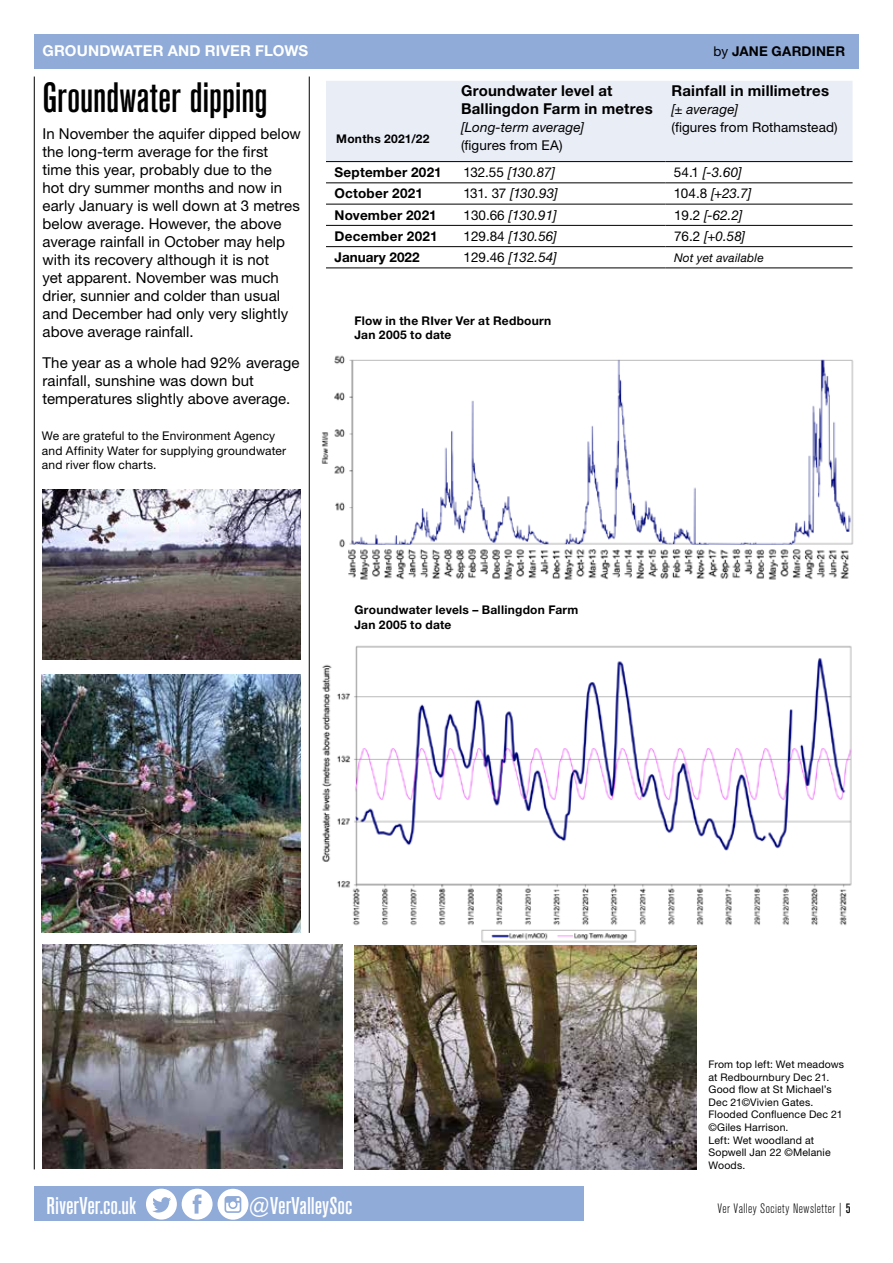
<style>
.page{position:relative;width:893px;height:1263px;background:#fff}
.page>*{position:absolute;margin:0;border:0;box-sizing:border-box;transform-origin:0 0}
.t1{font:500 condensed 42px "Akzidenz Grotesk BE";letter-spacing:-.005em;color:#000}
.t2{font:500 condensed 24px "Akzidenz Grotesk BE";color:#fff}
.t3{font:15px/18px "Helvetica Neue LT Pro";letter-spacing:.005em;color:#000}
.t4{font:700 15px/18px "Helvetica Neue LT Pro";letter-spacing:.015em;color:#000}
.t5{font:700 15px "Helvetica Neue LT Pro";letter-spacing:.01em;color:#fff}
.t6{font:italic 13.5px "Helvetica Neue LT Pro";color:#000}
.t7{font:700 13.5px "Helvetica Neue LT Pro";letter-spacing:.02em;color:#000}
.t8{font:13.5px "Helvetica Neue LT Pro";letter-spacing:.01em;color:#000}
.t9{font:300 condensed 13.5px "Akzidenz Grotesk BE";letter-spacing:.03em;color:#000}
.t10{font:700 13.5px "Helvetica Neue LT Pro";color:#000}
.t11{font:700 12px/14.4px "Helvetica Neue LT Pro";letter-spacing:.02em;color:#000}
.t12{font:12px/14.4px "Helvetica Neue LT Pro";letter-spacing:.01em;color:#000}
.t13{font:italic 12px "Helvetica Neue LT Pro";letter-spacing:.015em;color:#000}
.t14{font:10.5px/12.6px "Helvetica Neue LT Pro";letter-spacing:.02em;color:#000}
.s1{font-weight:400}
.s2{font-style:normal}
.s3{font-weight:500}
</style>
<div class="page">
<div style="left:34px;top:1187px;width:550px;height:34px;background:#90abd8"></div>
<div style="left:34px;top:34px;width:825px;height:34px;background:#90abd8"></div>
<hr style="left:34px;top:77px;width:1px;height:1092px;background:#000">
<hr style="left:309px;top:77px;width:1px;height:856px;background:#000">
<svg style="left:146px;top:1189px;width:102px;height:31px"></svg>
<div style="left:326px;top:81px;width:527px;height:80px;background:#e9edf6"></div>
<hr style="left:326px;top:161px;width:129px;height:1px;background:#000">
<hr style="left:455px;top:161px;width:210px;height:1px;background:#000">
<hr style="left:665px;top:161px;width:188px;height:1px;background:#000">
<hr style="left:326px;top:182px;width:129px;height:1px;background:#000">
<hr style="left:455px;top:182px;width:210px;height:1px;background:#000">
<hr style="left:665px;top:182px;width:188px;height:1px;background:#000">
<hr style="left:326px;top:204px;width:129px;height:1px;background:#000">
<hr style="left:455px;top:204px;width:210px;height:1px;background:#000">
<hr style="left:665px;top:204px;width:188px;height:1px;background:#000">
<hr style="left:326px;top:225px;width:129px;height:1px;background:#000">
<hr style="left:455px;top:225px;width:210px;height:1px;background:#000">
<hr style="left:665px;top:225px;width:188px;height:1px;background:#000">
<hr style="left:326px;top:246px;width:129px;height:1px;background:#000">
<hr style="left:455px;top:246px;width:210px;height:1px;background:#000">
<hr style="left:665px;top:246px;width:188px;height:1px;background:#000">
<hr style="left:326px;top:267px;width:129px;height:1px;background:#000">
<hr style="left:455px;top:267px;width:210px;height:1px;background:#000">
<hr style="left:665px;top:267px;width:188px;height:1px;background:#000">
<img style="left:42px;top:490px;width:259px;height:170px">
<img style="left:354px;top:945px;width:343px;height:224px">
<img style="left:42px;top:674px;width:258px;height:259px">
<img style="left:321px;top:355px;width:533px;height:225px">
<img style="left:322px;top:645px;width:530px;height:298px">
<img style="left:43px;top:945px;width:300px;height:224px">
<p class="t5" style="left:43px;top:42px;width:267px">GROUNDWATER AND RIVER FLOWS</p>
<p class="t7" style="left:714px;top:43px;width:133px"><span class="s1">by</span> JANE GARDINER</p>
<h1 class="t1" style="left:43px;top:75px;width:227px">Groundwater dipping</h1>
<p class="t3" style="left:43px;top:124px;width:260px">In November the aquifer dipped below the long-term average for the first time this year, probably due to the<br>hot dry summer months and now in early January is well down at 3 metres below average. However, the above average rainfall in October may help with its recovery although it is not<br>yet apparent. November was much drier, sunnier and colder than usual and December had only very slightly above average rainfall.</p>
<p class="t3" style="left:43px;top:353px;width:258px">The year as a whole had 92% average rainfall, sunshine was down but temperatures slightly above average.</p>
<p class="t12" style="left:42px;top:429px;width:246px">We are grateful to the Environment Agency and Affinity Water for supplying groundwater and river flow charts.</p>
<p class="t11" style="left:336px;top:131px;width:95px">Months 2021/22</p>
<p class="t4" style="left:461px;top:81px;width:193px">Groundwater level at<br>Ballingdon Farm in metres</p>
<p class="t6" style="left:461px;top:119px;width:125px">[Long-term average]</p>
<p class="t8" style="left:461px;top:137px;width:103px">(figures from EA)</p>
<p class="t4" style="left:671px;top:81px;width:159px">Rainfall in millimetres</p>
<p class="t6" style="left:671px;top:101px;width:68px">[± average]</p>
<p class="t8" style="left:671px;top:119px;width:168px">(figures from Rothamstead)</p>
<p class="t7" style="left:334px;top:164px;width:109px">September 2021</p>
<p class="t6" style="left:463px;top:164px;width:93px"><span class="s2">132.55</span> [130.87]</p>
<p class="t6" style="left:674px;top:164px;width:69px"><span class="s2">54.1</span> [-3.60]</p>
<p class="t7" style="left:334px;top:185px;width:90px">October 2021</p>
<p class="t6" style="left:463px;top:185px;width:96px"><span class="s2">131. 37</span> [130.93]</p>
<p class="t6" style="left:674px;top:185px;width:79px"><span class="s2">104.8</span> [+23.7]</p>
<p class="t7" style="left:334px;top:206px;width:104px">November 2021</p>
<p class="t6" style="left:463px;top:207px;width:95px"><span class="s2">130.66</span> [130.91]</p>
<p class="t6" style="left:674px;top:207px;width:70px"><span class="s2">19.2</span> [-62.2]</p>
<p class="t7" style="left:335px;top:228px;width:105px">December 2021</p>
<p class="t6" style="left:463px;top:228px;width:95px"><span class="s2">129.84</span> [130.56]</p>
<p class="t6" style="left:674px;top:228px;width:73px"><span class="s2">76.2</span> [+0.58]</p>
<p class="t10" style="left:335px;top:249px;width:87px">January 2022</p>
<p class="t6" style="left:463px;top:249px;width:95px"><span class="s2">129.46</span> [132.54]</p>
<p class="t13" style="left:674px;top:250px;width:91px">Not yet available</p>
<p class="t11" style="left:354px;top:313px;width:198px">Flow in the RIver Ver at Redbourn<br>Jan 2005 to date</p>
<p class="t11" style="left:354px;top:602px;width:225px">Groundwater levels – Ballingdon Farm<br>Jan 2005 to date</p>
<p class="t14" style="left:708px;top:1058px;width:137px">From top left: Wet meadows at Redbournbury Dec 21.<br>Good flow at St Michael’s<br>Dec 21©Vivien Gates.<br>Flooded Confluence Dec 21 ©Giles Harrison.<br>Left: Wet woodland at<br>Sopwell Jan 22 ©Melanie<br>Woods.</p>
<h2 class="t2" style="left:47px;top:1192px;width:91px">RiverVer.co.uk</h2>
<h2 class="t2" style="left:248px;top:1192px;width:105px">@VerValleySoc</h2>
<p class="t9" style="left:718px;top:1201px;width:134px">Ver Valley Society Newsletter | <span class="s3">5</span></p>
</div>
